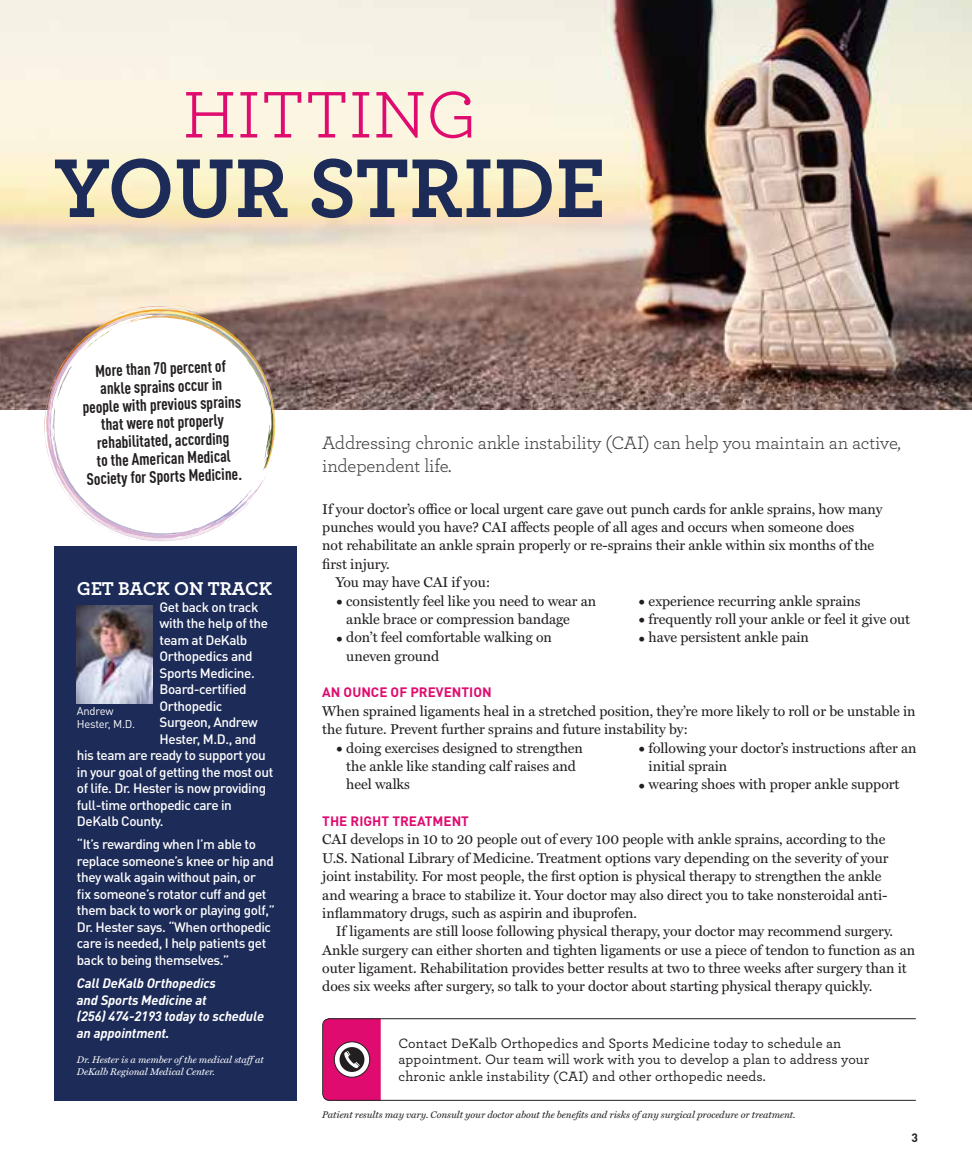
<style>
.page{position:relative;width:972px;height:1175px;background:#fff}
.page>*{position:absolute;margin:0;border:0;box-sizing:border-box;transform-origin:0 0}
.t1{font:700 87.3px "Archer";color:#1c2b58}
.t2{font:69px "Archer";color:#df0b6f}
.t3{font:700 19.5px "Archer";color:#fff}
.t4{font:18.75px/23.2px "Archer";letter-spacing:-.01em;color:#414042}
.t5{font:700 16.5px/18px "DIN Cond";color:#231f20;text-align:center}
.t6{font:14.25px/18.3px "Miller Text";letter-spacing:-.005em;color:#231f20}
.t7{font:500 14.25px/16.5px "Archer";letter-spacing:.01em;color:#231f20}
.t8{font:500 13.5px/16.5px "DIN Pro";letter-spacing:-.03em;color:#fff}
.t9{font:italic 700 13.5px/16.5px "DIN";letter-spacing:-.01em;color:#fff}
.t10{font:700 13.5px "DIN";color:#df0b6f}
.t11{font:700 12px "DIN";color:#231f20}
.t12{font:11.25px/13.2px "DIN Pro";letter-spacing:-.02em;color:#fff}
.t13{font:italic 9.75px "Miller Text";letter-spacing:-.005em;color:#231f20}
.t14{font:italic 9.75px/12px "Miller Text";letter-spacing:-.005em;color:#fff}
.s1{font-size:18px}
</style>
<div class="page">
<img style="left:0;top:0;width:972px;height:409px">
<svg style="left:43px;top:306px;width:235px;height:236px"></svg>
<svg style="left:44px;top:302px;width:231px;height:239px"></svg>
<div style="left:54px;top:546px;width:243px;height:554px;background:#1c2b58"></div>
<svg style="left:322px;top:1018px;width:594px;height:83px"></svg>
<svg style="left:323px;top:1018px;width:58px;height:82px;background:#ca2975"></svg>
<img style="left:77px;top:605px;width:76px;height:98px">
<h2 class="t2" style="left:183px;top:67px;width:296px">HITTING</h2>
<h1 class="t1" style="left:54px;top:119px;width:554px">YOUR STRIDE</h1>
<p class="t5" style="left:81px;top:361px;width:160px;rotate:-2deg">More than 70 percent of ankle sprains occur in people with previous sprains that were not properly rehabilitated, according<br>to the American Medical<br>Society for Sports Medicine.</p>
<h3 class="t3" style="left:77px;top:573px;width:197px">GET BACK ON TRACK</h3>
<p class="t8" style="left:160px;top:598px;width:100px">Get back on track</p>
<p class="t8" style="left:160px;top:614px;width:110px">with the help of the</p>
<p class="t8" style="left:160px;top:631px;width:89px">team at DeKalb</p>
<p class="t8" style="left:160px;top:647px;width:95px">Orthopedics and</p>
<p class="t8" style="left:160px;top:664px;width:97px">Sports Medicine.</p>
<p class="t8" style="left:160px;top:680px;width:89px">Board-certified</p>
<p class="t8" style="left:160px;top:697px;width:64px">Orthopedic</p>
<p class="t8" style="left:160px;top:713px;width:100px">Surgeon, Andrew</p>
<p class="t8" style="left:160px;top:730px;width:98px">Hester, M.D., and</p>
<p class="t8" style="left:77px;top:746px;width:190px">his team are ready to support you</p>
<p class="t8" style="left:77px;top:763px;width:198px">in your goal of getting the most out</p>
<p class="t8" style="left:77px;top:779px;width:191px">of life. Dr. Hester is now providing</p>
<p class="t8" style="left:77px;top:796px;width:156px">full-time orthopedic care in</p>
<p class="t8" style="left:77px;top:812px;width:88px">DeKalb County.</p>
<p class="t8" style="left:77px;top:835px;width:200px">“It’s rewarding when I’m able to replace someone’s knee or hip and they walk again without pain, or<br>fix someone’s rotator cuff and get them back to work or playing golf,”<br>Dr. Hester says. “When orthopedic care is needed, I help patients get back to being themselves.”</p>
<p class="t9" style="left:77px;top:974px;width:189px">Call DeKalb Orthopedics<br>and Sports Medicine at<br>(256) 474-2193 today to schedule an appointment.</p>
<p class="t14" style="left:77px;top:1053px;width:188px">Dr. Hester is a member of the medical staff at<br>DeKalb Regional Medical Center.</p>
<p class="t12" style="left:77px;top:703px;width:60px">Andrew<br>Hester, M.D.</p>
<h3 class="t4" style="left:322px;top:430px;width:580px">Addressing chronic ankle instability (CAI) can help you maintain an active, independent life.</h3>
<p class="t6" style="left:322px;top:499px;width:562px">If your doctor’s office or local urgent care gave out punch cards for ankle sprains, how many</p>
<p class="t6" style="left:322px;top:518px;width:533px">punches would you have? CAI affects people of all ages and occurs when someone does</p>
<p class="t6" style="left:322px;top:536px;width:554px">not rehabilitate an ankle sprain properly or re-sprains their ankle within six months of the</p>
<p class="t6" style="left:322px;top:554px;width:69px">first injury.</p>
<p class="t6" style="left:336px;top:573px;width:156px">You may have CAI if you:</p>
<p class="t6" style="left:346px;top:591px;width:252px;text-indent:-10px"><span class="s1">•</span> consistently feel like you need to wear an ankle brace or compression bandage</p>
<p class="t6" style="left:346px;top:628px;width:207px;text-indent:-10px"><span class="s1">•</span> don’t feel comfortable walking on uneven ground</p>
<p class="t6" style="left:638px;top:591px;width:224px"><span class="s1">•</span> experience recurring ankle sprains</p>
<p class="t6" style="left:638px;top:610px;width:274px"><span class="s1">•</span> frequently roll your ankle or feel it give out</p>
<p class="t6" style="left:638px;top:628px;width:172px"><span class="s1">•</span> have persistent ankle pain</p>
<p class="t10" style="left:322px;top:683px;width:171px">AN OUNCE OF PREVENTION</p>
<p class="t6" style="left:322px;top:701px;width:595px">When sprained ligaments heal in a stretched position, they’re more likely to roll or be unstable in the future. Prevent further sprains and future instability by:</p>
<p class="t6" style="left:346px;top:738px;width:238px;text-indent:-10px"><span class="s1">•</span> doing exercises designed to strengthen the ankle like standing calf raises and heel walks</p>
<p class="t6" style="left:649px;top:738px;width:269px;text-indent:-10px"><span class="s1">•</span> following your doctor’s instructions after an initial sprain</p>
<p class="t6" style="left:638px;top:775px;width:263px"><span class="s1">•</span> wearing shoes with proper ankle support</p>
<p class="t10" style="left:322px;top:812px;width:148px">THE RIGHT TREATMENT</p>
<p class="t6" style="left:322px;top:830px;width:568px">CAI develops in 10 to 20 people out of every 100 people with ankle sprains, according to the U.S. National Library of Medicine. Treatment options vary depending on the severity of your joint instability. For most people, the first option is physical therapy to strengthen the ankle and wearing a brace to stabilize it. Your doctor may also direct you to take nonsteroidal anti&shy;inflammatory drugs, such as aspirin and ibuprofen.</p>
<p class="t6" style="left:322px;top:922px;width:595px;text-indent:13px">If ligaments are still loose following physical therapy, your doctor may recommend surgery.<br>Ankle surgery can either shorten and tighten ligaments or use a piece of tendon to function as an outer ligament. Rehabilitation provides better results at two to three weeks after surgery than it does six weeks after surgery, so talk to your doctor about starting physical therapy quickly.</p>
<p class="t7" style="left:399px;top:1034px;width:472px">Contact DeKalb Orthopedics and Sports Medicine today to schedule an appointment. Our team will work with you to develop a plan to address your chronic ankle instability (CAI) and other orthopedic needs.</p>
<p class="t13" style="left:322px;top:1108px;width:475px">Patient results may vary. Consult your doctor about the benefits and risks of any surgical procedure or treatment.</p>
<p class="t11" style="left:911px;top:1130px;width:8px">3</p>
</div>
